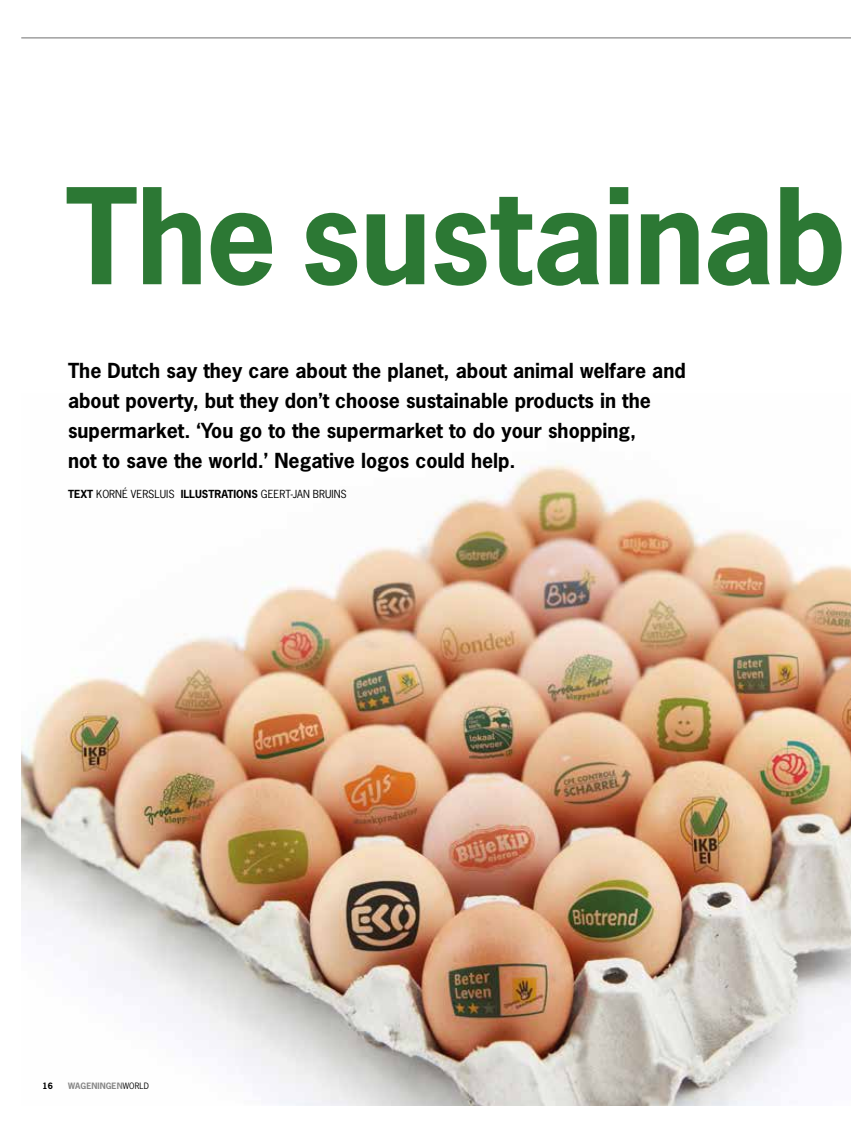
<style>
.page{position:relative;width:851px;height:1127px;background:#fff}
.page>*{position:absolute;margin:0;border:0;box-sizing:border-box;transform-origin:0 0}
.t1{font:700 124.8px "News Gothic Std";letter-spacing:-.01em;color:#2c7834}
.t2{font:700 19.5px/30px "News Gothic Std";color:#000}
.t3{font:10.5px "News Gothic Std";color:#000}
.t4{font:700 8.25px "News Gothic Std";letter-spacing:.01em;color:#878787}
.t5{font:700 8.25px "News Gothic Std";color:#000}
.s1{font-weight:700}
.s2{font-weight:400;color:#000}
</style>
<div class="page">
<img style="left:21px;top:461px;width:829px;height:645px">
<svg style="left:21px;top:37px;width:829px;height:2px"></svg>
<h1 class="t1" style="left:66px;top:154px;width:782px">The sustainab</h1>
<p class="t2" style="left:68px;top:355px;width:619px">The Dutch say they care about the planet, about animal welfare and about poverty, but they don’t choose sustainable products in the supermarket. ‘You go to the supermarket to do your shopping,<br>not to save the world.’ Negative logos could help.</p>
<p class="t3" style="left:68px;top:487px;width:280px"><span class="s1">TEXT</span> KORNÉ VERSLUIS <span class="s1">ILLUSTRATIONS</span> GEERT-JAN BRUINS</p>
<p class="t5" style="left:43px;top:1080px;width:12px">16</p>
<p class="t4" style="left:68px;top:1080px;width:82px">WAGENINGEN<span class="s2">WORLD</span></p>
</div>
